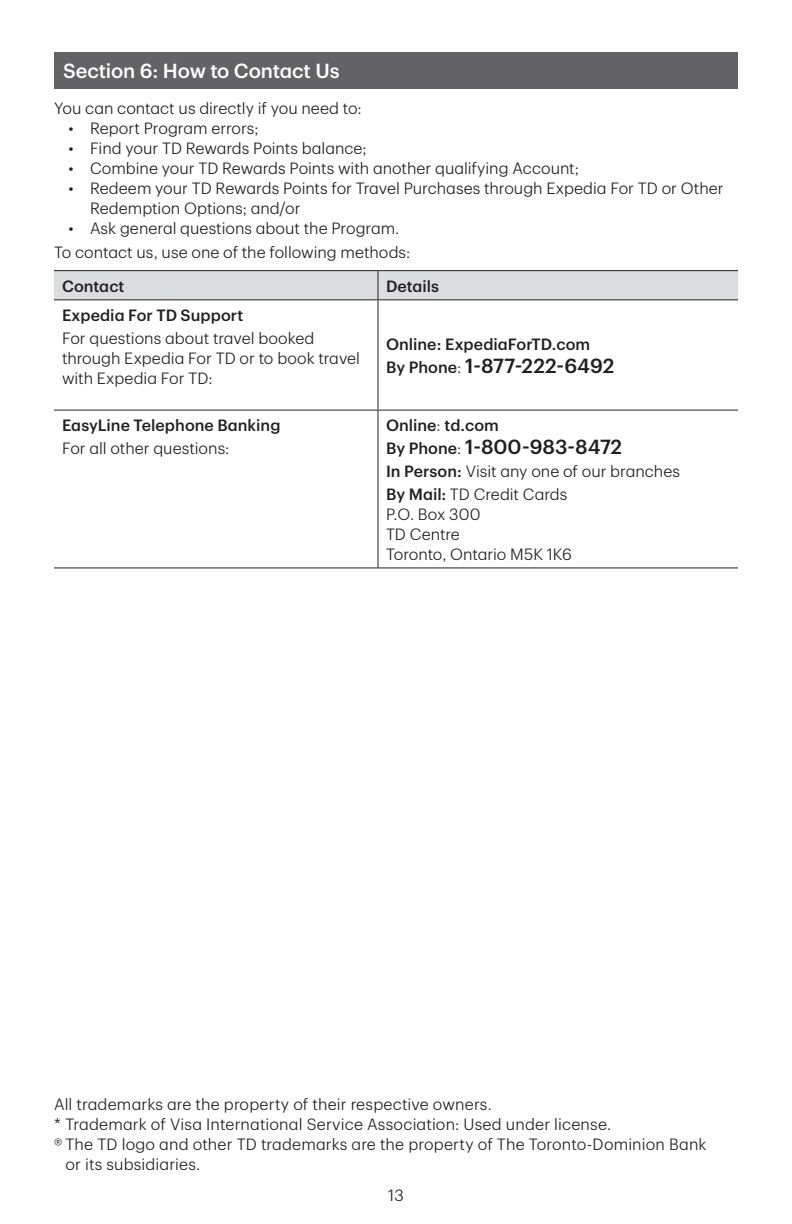
<style>
.page{position:relative;width:792px;height:1224px;background:#fff}
.page>*{position:absolute;margin:0;border:0;box-sizing:border-box;transform-origin:0 0}
.t1{font:500 20px "TD Graphik";color:#231f20}
.t2{font:500 20px "TD Graphik";letter-spacing:-.005em;color:#fff}
.t3{font:300 16px/20px "TD Graphik";color:#231f20}
.t4{font:500 16px "TD Graphik";letter-spacing:.005em;color:#231f20}
.s1{font-size:16px}
.s2{font-weight:300;font-size:16px}
.s3{font-weight:300}
.s4{font-weight:500}
</style>
<div class="page">
<div style="left:54px;top:52px;width:684px;height:36px;background:#636366"></div>
<hr style="left:54px;top:270px;width:324px;height:1px;background:#231f20">
<hr style="left:378px;top:270px;width:360px;height:1px;background:#231f20">
<div style="left:54px;top:271px;width:684px;height:28px;background:#dcdddf"></div>
<hr style="left:54px;top:299px;width:324px;height:1px;background:#231f20">
<hr style="left:378px;top:299px;width:360px;height:1px;background:#231f20">
<hr style="left:378px;top:300px;width:1px;height:110px;background:#231f20">
<hr style="left:54px;top:410px;width:324px;height:1px;background:#231f20">
<hr style="left:378px;top:410px;width:360px;height:1px;background:#231f20">
<hr style="left:378px;top:411px;width:1px;height:156px;background:#231f20">
<hr style="left:54px;top:567px;width:324px;height:1px;background:#231f20">
<hr style="left:378px;top:567px;width:360px;height:1px;background:#231f20">
<p class="t2" style="left:63px;top:55px;width:278px">Section 6: How to Contact Us</p>
<p class="t3" style="left:54px;top:96px;width:309px">You can contact us directly if you need to:</p>
<p class="t3" style="left:68px;top:116px;width:192px">• Report Program errors;</p>
<p class="t3" style="left:68px;top:136px;width:300px">• Find your TD Rewards Points balance;</p>
<p class="t3" style="left:68px;top:156px;width:512px">• Combine your TD Rewards Points with another qualifying Account;</p>
<p class="t3" style="left:90px;top:176px;width:635px;text-indent:-22px">• Redeem your TD Rewards Points for Travel Purchases through Expedia For TD or Other<br>Redemption Options; and/or</p>
<p class="t3" style="left:54px;top:214px;width:358px;line-height:24.4px;text-align:center">• Ask general questions about the Program.<br>To contact us, use one of the following methods:</p>
<p class="t4" style="left:62px;top:274px;width:64px">Contact</p>
<p class="t4" style="left:386px;top:274px;width:55px">Details</p>
<p class="t4" style="left:62px;top:303px;width:183px">Expedia For TD Support</p>
<p class="t3" style="left:62px;top:327px;width:300px">For questions about travel booked through Expedia For TD or to book travel with Expedia For TD:</p>
<p class="t4" style="left:386px;top:332px;width:206px">Online: ExpediaForTD.com</p>
<p class="t1" style="left:386px;top:351px;width:230px"><span class="s1">By Phone</span><span class="s2">:</span> 1‑877‑222‑6492</p>
<p class="t4" style="left:62px;top:413px;width:220px">EasyLine Telephone Banking</p>
<p class="t3" style="left:62px;top:437px;width:169px">For all other questions:</p>
<p class="t4" style="left:386px;top:413px;width:114px">Online<span class="s3">:</span> td.com</p>
<p class="t1" style="left:386px;top:432px;width:238px"><span class="s1">By Phone</span><span class="s2">:</span> 1‑800‑983‑8472</p>
<p class="t3" style="left:386px;top:459px;width:296px;line-height:22.8px"><span class="s4">In Person:</span> Visit any one of our branches<br><span class="s4">By Mail:</span> TD Credit Cards</p>
<p class="t3" style="left:386px;top:503px;width:187px">P.O. Box 300<br>TD Centre<br>Toronto, Ontario M5K 1K6</p>
<p class="t3" style="left:54px;top:1093px;width:439px">All trademarks are the property of their respective owners.</p>
<p class="t3" style="left:54px;top:1113px;width:559px">* Trademark of Visa International Service Association: Used under license.</p>
<p class="t3" style="left:54px;top:1133px;width:654px">® The TD logo and other TD trademarks are the property of The Toronto‑Dominion Bank</p>
<p class="t3" style="left:66px;top:1153px;width:136px">or its subsidiaries.</p>
<p class="t3" style="left:388px;top:1184px;width:17px">13</p>
</div>
